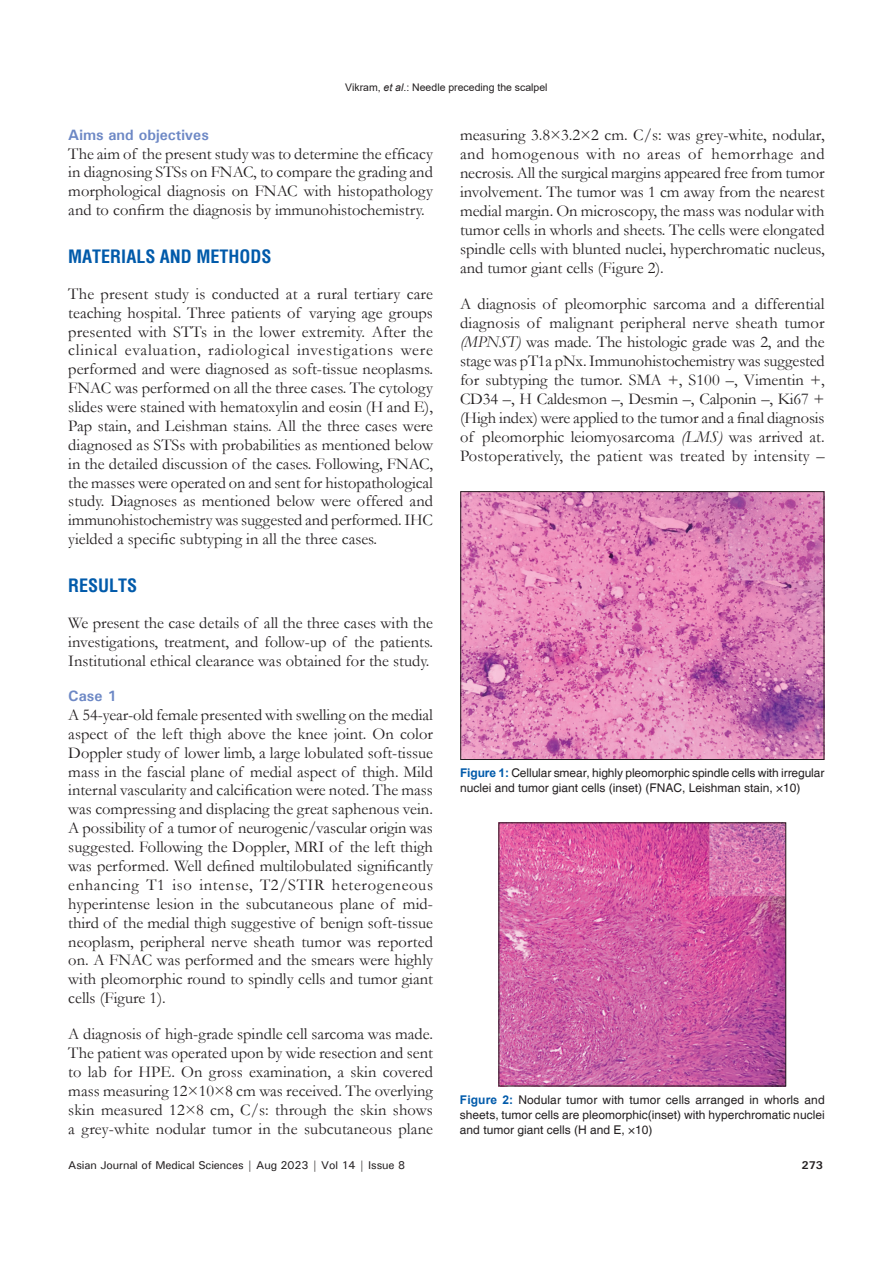
<style>
.page{position:relative;width:893px;height:1263px;background:#fff}
.page>*{position:absolute;margin:0;border:0;box-sizing:border-box;transform-origin:0 0}
.t1{font:700 condensed 18px "Helvetica";color:#015aaa}
.TX{font:16.5px/18.9px "Garamond";color:#231f20;text-align:justify}
.t2{font:700 15px "Univers";color:#6d88c5}
.FGC{font:12px/15px "Helvetica";color:#231f20;text-align:justify}
.t3{font:500 11.25px "Univers";letter-spacing:-.01em;color:#231f20}
.t4{font:700 11.25px "Univers";color:#231f20}
.t5{font:10.5px "Arial";color:#231f20}
.s1{font-style:italic}
.s2{font-weight:700;color:#015aaa}
</style>
<div class="page">
<img style="left:501px;top:825px;width:283px;height:259px">
<img style="left:462px;top:493px;width:360px;height:265px">
<div style="left:460px;top:491px;width:364px;height:269px;border:1px solid #231f20"></div>
<p class="t5" style="left:345px;top:80px;width:204px">Vikram, <span class="s1">et al</span>.: Needle preceding the scalpel</p>
<h2 class="t2" style="left:68px;top:125px;width:142px">Aims and objectives</h2>
<p class="TX" style="left:68px;top:143px;width:366px">The aim of the present study was to determine the efficacy in diagnosing STSs on FNAC, to compare the grading and morphological diagnosis on FNAC with histopathology and to confirm the diagnosis by immunohistochemistry.</p>
<h1 class="t1" style="left:68px;top:244px;width:205px">MATERIALS AND METHODS</h1>
<p class="TX" style="left:68px;top:284px;width:366px">The present study is conducted at a rural tertiary care teaching hospital. Three patients of varying age groups presented with STTs in the lower extremity. After the clinical evaluation, radiological investigations were performed and were diagnosed as soft-tissue neoplasms.<br>FNAC was performed on all the three cases. The cytology slides were stained with hematoxylin and eosin (H and E), Pap stain, and Leishman stains. All the three cases were diagnosed as STSs with probabilities as mentioned below in the detailed discussion of the cases. Following, FNAC, the masses were operated on and sent for histopathological study. Diagnoses as mentioned below were offered and immunohistochemistry was suggested and performed. IHC yielded a specific subtyping in all the three cases.</p>
<h1 class="t1" style="left:68px;top:573px;width:71px">RESULTS</h1>
<p class="TX" style="left:68px;top:613px;width:366px">We present the case details of all the three cases with the investigations, treatment, and follow-up of the patients.<br>Institutional ethical clearance was obtained for the study.</p>
<h2 class="t2" style="left:68px;top:687px;width:50px">Case 1</h2>
<p class="TX" style="left:68px;top:705px;width:366px">A 54-year-old female presented with swelling on the medial aspect of the left thigh above the knee joint. On color Doppler study of lower limb, a large lobulated soft-tissue mass in the fascial plane of medial aspect of thigh. Mild internal vascularity and calcification were noted. The mass was compressing and displacing the great saphenous vein.<br>A possibility of a tumor of neurogenic/vascular origin was suggested. Following the Doppler, MRI of the left thigh was performed. Well defined multilobulated significantly enhancing T1 iso intense, T2/STIR heterogeneous hyperintense lesion in the subcutaneous plane of mid&shy;third of the medial thigh suggestive of benign soft-tissue neoplasm, peripheral nerve sheath tumor was reported on. A FNAC was performed and the smears were highly with pleomorphic round to spindly cells and tumor giant cells (Figure 1).</p>
<p class="TX" style="left:68px;top:1024px;width:366px">A diagnosis of high-grade spindle cell sarcoma was made.<br>The patient was operated upon by wide resection and sent to lab for HPE. On gross examination, a skin covered mass measuring 12×10×8 cm was received. The overlying skin measured 12×8 cm, C/s: through the skin shows a grey-white nodular tumor in the subcutaneous plane</p>
<p class="TX" style="left:460px;top:125px;width:366px">measuring 3.8×3.2×2 cm. C/s: was grey-white, nodular, and homogenous with no areas of hemorrhage and necrosis. All the surgical margins appeared free from tumor involvement. The tumor was 1 cm away from the nearest medial margin. On microscopy, the mass was nodular with tumor cells in whorls and sheets. The cells were elongated spindle cells with blunted nuclei, hyperchromatic nucleus, and tumor giant cells (Figure 2).</p>
<p class="TX" style="left:460px;top:294px;width:366px">A diagnosis of pleomorphic sarcoma and a differential diagnosis of malignant peripheral nerve sheath tumor <span class="s1">(MPNST)</span> was made. The histologic grade was 2, and the stage was pT1a pNx. Immunohistochemistry was suggested for subtyping the tumor. SMA +, S100 –, Vimentin +, CD34 –, H Caldesmon –, Desmin –, Calponin –, Ki67 + (High index) were applied to the tumor and a final diagnosis of pleomorphic leiomyosarcoma <span class="s1">(LMS)</span> was arrived at.<br>Postoperatively, the patient was treated by intensity –</p>
<p class="FGC" style="left:460px;top:766px;width:366px"><span class="s2">Figure 1:</span> Cellular smear, highly pleomorphic spindle cells with irregular nuclei and tumor giant cells (inset) (FNAC, Leishman stain, ×10)</p>
<p class="FGC" style="left:460px;top:1093px;width:366px"><span class="s2">Figure 2:</span> Nodular tumor with tumor cells arranged in whorls and sheets, tumor cells are pleomorphic(inset) with hyperchromatic nuclei and tumor giant cells (H and E, ×10)</p>
<p class="t3" style="left:68px;top:1157px;width:338px">Asian Journal of Medical Sciences | Aug 2023 | Vol 14 | Issue 8</p>
<p class="t4" style="left:802px;top:1158px;width:23px">273</p>
</div>
